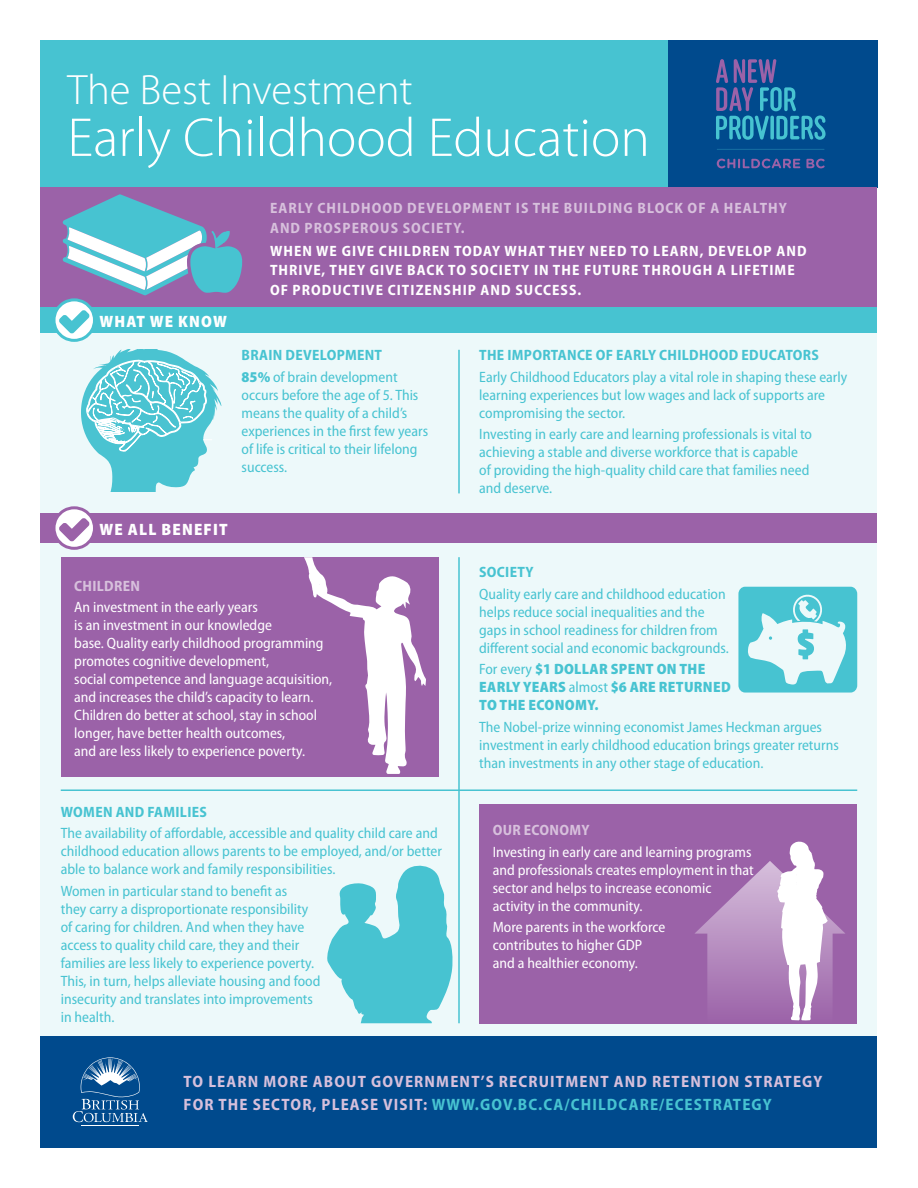
<style>
.page{position:relative;width:918px;height:1188px;background:#fff}
.page>*{position:absolute;margin:0;border:0;box-sizing:border-box;transform-origin:0 0}
.t1{font:300 55.2px "Myriad Pro";color:#fff}
.t2{font:300 42.6px "Myriad Pro";color:#fff}
.t3{font:700 semi-condensed 16.5px/22.5px "Myriad Pro";letter-spacing:.07em;color:#d7c0dc}
.t4{font:900 semi-condensed 16.5px "Myriad Pro";letter-spacing:.07em;color:#fff}
.Body{font:semi-condensed 15px/18px "Myriad Pro";color:#47c3d1}
.Body-2{font:semi-condensed 15px/18px "Myriad Pro";color:#fff}
.t5{font:700 semi-condensed 15px/19.5px "Myriad Pro";letter-spacing:.07em;color:#fff}
.t6{font:700 semi-condensed 15px "Myriad Pro";letter-spacing:.02em;color:#47c3d1}
.t7{font:700 semi-condensed 15px/19.5px "Myriad Pro";letter-spacing:.07em;color:#d7c0dc}
.Body-3{font:900 semi-condensed 15px/18px "Myriad Pro";letter-spacing:.02em;color:#47c3d1}
.t8{font:700 semi-condensed 15px "Myriad Pro";letter-spacing:.02em;color:#d7c0dc}
.s1{font-weight:900}
.s2{font-weight:400}
.s3{color:#47c3d1}
</style>
<div class="page">
<div style="left:40px;top:322px;width:838px;height:723px;background:#edf9fa"></div>
<div style="left:61px;top:557px;width:378px;height:220px;background:#9b62a8"></div>
<div style="left:479px;top:804px;width:378px;height:219px;background:#9b62a8"></div>
<svg style="left:327px;top:865px;width:126px;height:158px"></svg>
<div style="left:40px;top:1036px;width:838px;height:112px;background:#004a8d"></div>
<hr style="left:82px;top:1126px;width:57px;height:1px;background:#fff">
<svg style="left:73px;top:1057px;width:75px;height:65px"></svg>
<div style="left:668px;top:40px;width:210px;height:148px;background:#004a8d"></div>
<svg style="left:717px;top:159px;width:83px;height:9px"></svg>
<svg style="left:806px;top:159px;width:19px;height:9px"></svg>
<svg style="left:717px;top:149px;width:107px;height:1px"></svg>
<svg style="left:716px;top:59px;width:110px;height:81px"></svg>
<div style="left:40px;top:40px;width:628px;height:148px;background:#47c3d1"></div>
<div style="left:40px;top:188px;width:838px;height:121px;background:#9b62a8"></div>
<div style="left:40px;top:307px;width:837px;height:26px;background:#47c3d1"></div>
<svg style="left:81px;top:350px;width:140px;height:141px"></svg>
<hr style="left:458px;top:350px;width:2px;height:143px;background:#47c3d1">
<hr style="left:458px;top:557px;width:2px;height:466px;background:#47c3d1">
<hr style="left:61px;top:789px;width:796px;height:2px;background:#47c3d1">
<svg style="left:304px;top:557px;width:122px;height:217px"></svg>
<svg style="left:738px;top:587px;width:119px;height:106px"></svg>
<div style="left:40px;top:513px;width:838px;height:30px;background:#9b62a8"></div>
<svg style="left:695px;top:841px;width:150px;height:180px"></svg>
<svg style="left:55px;top:506px;width:38px;height:44px"></svg>
<svg style="left:55px;top:194px;width:188px;height:148px"></svg>
<p class="t2" style="left:68px;top:67px;width:347px">The Best Investment</p>
<p class="t1" style="left:68px;top:107px;width:584px">Early Childhood Education</p>
<p class="t4" style="left:99px;top:312px;width:129px">WHAT WE KNOW</p>
<p class="t4" style="left:99px;top:520px;width:130px">WE ALL BENEFIT</p>
<p class="t7" style="left:270px;top:199px;width:518px">EARLY CHILDHOOD DEVELOPMENT IS THE BUILDING BLOCK OF A HEALTHY<br>AND PROSPEROUS SOCIETY.</p>
<p class="t5" style="left:270px;top:241px;width:538px">WHEN WE GIVE CHILDREN TODAY WHAT THEY NEED TO LEARN, DEVELOP AND<br>THRIVE, THEY GIVE BACK TO SOCIETY IN THE FUTURE THROUGH A LIFETIME<br>OF PRODUCTIVE CITIZENSHIP AND SUCCESS.</p>
<h1 class="t6" style="left:242px;top:347px;width:142px">BRAIN DEVELOPMENT</h1>
<p class="Body" style="left:242px;top:368px;width:188px"><span class="s1">85%</span> of brain development occurs before the age of 5. This means the quality of a child’s experiences in the first few years of life is critical to their lifelong success.</p>
<h1 class="t6" style="left:479px;top:347px;width:341px">THE IMPORTANCE OF EARLY CHILDHOOD EDUCATORS</h1>
<p class="Body" style="left:479px;top:368px;width:370px">Early Childhood Educators play a vital role in shaping these early learning experiences but low wages and lack of supports are compromising the sector.</p>
<p class="Body" style="left:479px;top:426px;width:334px">Investing in early care and learning professionals is vital to achieving a stable and diverse workforce that is capable of providing the high-quality child care that families need and deserve.</p>
<h1 class="t8" style="left:74px;top:577px;width:67px">CHILDREN</h1>
<p class="Body-2" style="left:74px;top:598px;width:260px">An investment in the early years<br>is an investment in our knowledge<br>base. Quality early childhood programming promotes cognitive development,<br>social competence and language acquisition, and increases the child’s capacity to learn.<br>Children do better at school, stay in school longer, have better health outcomes,<br>and are less likely to experience poverty.</p>
<h1 class="t6" style="left:61px;top:803px;width:148px">WOMEN AND FAMILIES</h1>
<p class="Body" style="left:61px;top:824px;width:383px">The availability of affordable, accessible and quality child care and childhood education allows parents to be employed, and/or better able to balance work and family responsibilities.</p>
<p class="Body" style="left:61px;top:882px;width:261px">Women in particular stand to benefit as<br>they carry a disproportionate responsibility of caring for children. And when they have access to quality child care, they and their families are less likely to experience poverty.<br>This, in turn, helps alleviate housing and food insecurity and translates into improvements in health.</p>
<h1 class="t6" style="left:479px;top:564px;width:56px">SOCIETY</h1>
<p class="Body" style="left:479px;top:585px;width:251px">Quality early care and childhood education helps reduce social inequalities and the gaps in school readiness for children from different social and economic backgrounds.</p>
<p class="Body-3" style="left:479px;top:660px;width:253px"><span class="s2">For every</span> $1 DOLLAR SPENT ON THE<br>EARLY YEARS <span class="s2">almost</span> $6 ARE RETURNED<br>TO THE ECONOMY.</p>
<p class="Body" style="left:479px;top:718px;width:361px">The Nobel-prize winning economist James Heckman argues investment in early childhood education brings greater returns than investments in any other stage of education.</p>
<h1 class="t8" style="left:493px;top:822px;width:98px">OUR ECONOMY</h1>
<p class="Body-2" style="left:493px;top:843px;width:262px">Investing in early care and learning programs and professionals creates employment in that sector and helps to increase economic activity in the community.</p>
<p class="Body-2" style="left:493px;top:918px;width:174px">More parents in the workforce contributes to higher GDP and a healthier economy.</p>
<p class="t3" style="left:184px;top:1071px;width:640px">TO LEARN MORE ABOUT GOVERNMENT’S RECRUITMENT AND RETENTION STRATEGY<br>FOR THE SECTOR, PLEASE VISIT: <span class="s3">WWW.GOV.BC.CA/CHILDCARE/ECESTRATEGY</span></p>
</div>
